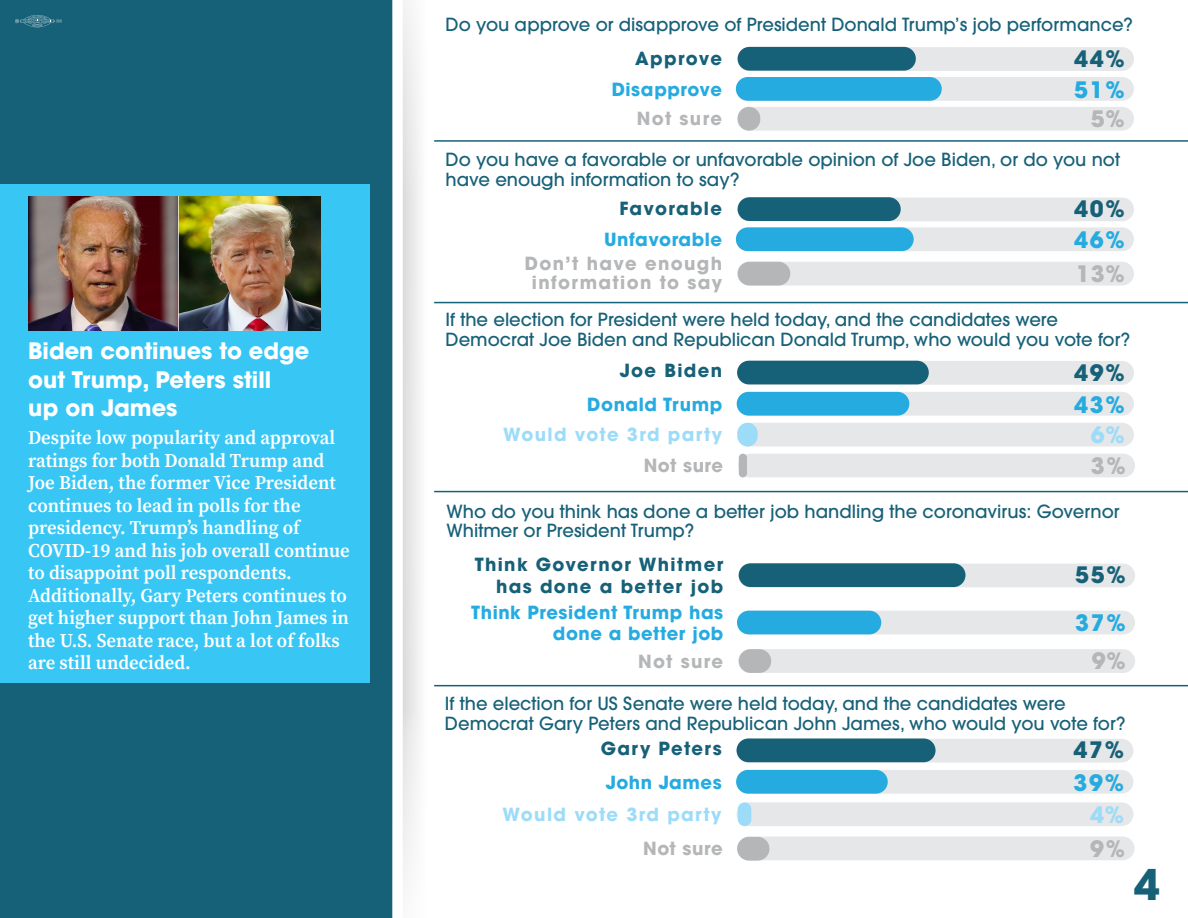
<style>
.page{position:relative;width:1188px;height:918px;background:#fff}
.page>*{position:absolute;margin:0;border:0;box-sizing:border-box;transform-origin:0 0}
.t1{font:700 42px "ITC Avant Garde Pro";color:#176178}
.t2{font:700 22.5px/28.5px "ITC Avant Garde Pro";color:#fff}
.t3{font:700 22.5px "ITC Avant Garde Pro";letter-spacing:.075em;color:#176178}
.t4{font:700 22.5px "ITC Avant Garde Pro";letter-spacing:.075em;color:#26abe0}
.t5{font:700 22.5px "ITC Avant Garde Pro";color:#b4b6b8}
.t6{font:700 22.5px "ITC Avant Garde Pro";color:#9ddcf8}
.t7{font:19.5px/22.5px "Source Serif Variable";letter-spacing:.01em;color:#fff;scale:.96 1}
.t8{font:500 18px/19.5px "ITC Avant Garde Pro";color:#176178}
.t9{font:700 18px/21px "ITC Avant Garde Pro";letter-spacing:.03em;color:#26abe0;text-align:right}
.t10{font:700 18px/21px "ITC Avant Garde Pro";letter-spacing:.075em;color:#176178;text-align:right}
.t11{font:700 18px/19.5px "ITC Avant Garde Pro";letter-spacing:.075em;color:#b4b6b8;text-align:center}
.t12{font:700 18px "ITC Avant Garde Pro";letter-spacing:.075em;color:#9ddcf8}
</style>
<div class="page">
<div style="left:0;top:0;width:402px;height:918px;background:#176178"></div>
<svg style="left:15px;top:15px;width:47px;height:12px"></svg>
<svg style="left:403px;top:0;width:17px;height:887px"></svg>
<div style="left:392px;top:0;width:11px;height:918px;background:#fff"></div>
<div style="left:0;top:184px;width:370px;height:499px;background:#38c7f5"></div>
<img style="left:28px;top:196px;width:293px;height:135px">
<div style="left:737px;top:47px;width:397px;height:24px;background:#e6e7e8;border-radius:12px"></div>
<div style="left:738px;top:47px;width:178px;height:24px;background:#176178;border-radius:12px"></div>
<div style="left:737px;top:77px;width:397px;height:24px;background:#e6e7e8;border-radius:12px"></div>
<div style="left:736px;top:77px;width:206px;height:24px;background:#26abe0;border-radius:12px"></div>
<div style="left:737px;top:107px;width:397px;height:24px;background:#e6e7e8;border-radius:12px"></div>
<div style="left:738px;top:107px;width:22px;height:24px;background:#b4b6b8;border-radius:11px"></div>
<div style="left:737px;top:198px;width:397px;height:23px;background:#e6e7e8;border-radius:12px"></div>
<div style="left:738px;top:197px;width:163px;height:24px;background:#176178;border-radius:12px"></div>
<div style="left:737px;top:227px;width:397px;height:24px;background:#e6e7e8;border-radius:12px"></div>
<div style="left:736px;top:227px;width:178px;height:24px;background:#26abe0;border-radius:12px"></div>
<div style="left:737px;top:262px;width:397px;height:24px;background:#e6e7e8;border-radius:12px"></div>
<div style="left:738px;top:262px;width:52px;height:24px;background:#b4b6b8;border-radius:12px"></div>
<hr style="left:434px;top:140px;width:754px;height:2px;background:#176178">
<div style="left:737px;top:361px;width:397px;height:24px;background:#e6e7e8;border-radius:12px"></div>
<div style="left:737px;top:361px;width:192px;height:23px;background:#176178;border-radius:12px"></div>
<div style="left:737px;top:392px;width:397px;height:24px;background:#e6e7e8;border-radius:12px"></div>
<div style="left:737px;top:392px;width:172px;height:24px;background:#26abe0;border-radius:12px"></div>
<div style="left:737px;top:423px;width:397px;height:24px;background:#e6e7e8;border-radius:12px"></div>
<div style="left:737px;top:423px;width:21px;height:24px;background:#9ddcf8;border-radius:10px"></div>
<div style="left:738px;top:454px;width:397px;height:23px;background:#e6e7e8;border-radius:12px"></div>
<div style="left:739px;top:454px;width:8px;height:23px;background:#b4b6b8;border-radius:4px"></div>
<hr style="left:434px;top:302px;width:754px;height:1px;background:#176178">
<hr style="left:434px;top:491px;width:754px;height:1px;background:#176178">
<div style="left:738px;top:611px;width:397px;height:23px;background:#e6e7e8;border-radius:12px"></div>
<div style="left:738px;top:649px;width:397px;height:24px;background:#e6e7e8;border-radius:12px"></div>
<div style="left:738px;top:564px;width:397px;height:23px;background:#e6e7e8;border-radius:12px"></div>
<div style="left:737px;top:611px;width:144px;height:23px;background:#26abe0;border-radius:12px"></div>
<div style="left:739px;top:649px;width:32px;height:24px;background:#b4b6b8;border-radius:12px"></div>
<div style="left:739px;top:563px;width:227px;height:24px;background:#176178;border-radius:12px"></div>
<div style="left:737px;top:739px;width:396px;height:24px;background:#e6e7e8;border-radius:12px"></div>
<div style="left:737px;top:738px;width:199px;height:24px;background:#176178;border-radius:12px"></div>
<div style="left:737px;top:770px;width:396px;height:24px;background:#e6e7e8;border-radius:12px"></div>
<div style="left:736px;top:770px;width:152px;height:24px;background:#26abe0;border-radius:12px"></div>
<div style="left:737px;top:802px;width:396px;height:24px;background:#e6e7e8;border-radius:12px"></div>
<div style="left:738px;top:802px;width:13px;height:24px;background:#9ddcf8;border-radius:7px"></div>
<div style="left:738px;top:837px;width:397px;height:23px;background:#e6e7e8;border-radius:12px"></div>
<hr style="left:434px;top:685px;width:754px;height:1px;background:#176178">
<div style="left:737px;top:837px;width:33px;height:24px;background:#b4b6b8;border-radius:12px"></div>
<p class="t2" style="left:28px;top:337px;width:283px">Biden continues to edge out Trump, Peters still<br>up on James</p>
<p class="t7" style="left:28px;top:427px;width:336px">Despite low popularity and approval ratings for both Donald Trump and Joe Biden, the former Vice President continues to lead in polls for the presidency. Trump’s handling of COVID-19 and his job overall continue to disappoint poll respondents.<br>Additionally, Gary Peters continues to get higher support than John James in the U.S. Senate race, but a lot of folks are still undecided.</p>
<p class="t8" style="left:446px;top:14px;width:689px">Do you approve or disapprove of President Donald Trump’s job performance?</p>
<p class="t10" style="left:635px;top:47px;width:88px">Approve</p>
<p class="t3" style="left:1074px;top:43px;width:52px">44%</p>
<p class="t9" style="left:612px;top:78px;width:112px">Disapprove</p>
<p class="t4" style="left:1074px;top:74px;width:52px">51%</p>
<p class="t11" style="left:637px;top:109px;width:87px">Not sure</p>
<p class="t5" style="left:1091px;top:104px;width:35px">5%</p>
<p class="t8" style="left:446px;top:150px;width:676px">Do you have a favorable or unfavorable opinion of Joe Biden, or do you not have enough information to say?</p>
<p class="t10" style="left:619px;top:198px;width:104px">Favorable</p>
<p class="t3" style="left:1074px;top:194px;width:52px">40%</p>
<p class="t9" style="left:604px;top:229px;width:120px">Unfavorable</p>
<p class="t4" style="left:1074px;top:225px;width:52px">46%</p>
<p class="t11" style="left:525px;top:253px;width:199px">Don’t have enough information to say</p>
<p class="t5" style="left:1076px;top:259px;width:50px">13%</p>
<p class="t8" style="left:446px;top:310px;width:686px">If the election for President were held today, and the candidates were<br>Democrat Joe Biden and Republican Donald Trump, who would you vote for?</p>
<p class="t10" style="left:620px;top:360px;width:104px">Joe Biden</p>
<p class="t3" style="left:1074px;top:357px;width:52px">49%</p>
<p class="t9" style="left:587px;top:393px;width:136px">Donald Trump</p>
<p class="t4" style="left:1074px;top:389px;width:52px">43%</p>
<p class="t12" style="left:503px;top:423px;width:220px">Would vote 3rd party</p>
<p class="t6" style="left:1091px;top:420px;width:35px">6%</p>
<p class="t11" style="left:644px;top:456px;width:81px">Not sure</p>
<p class="t5" style="left:1091px;top:451px;width:36px">3%</p>
<p class="t8" style="left:447px;top:501px;width:675px">Who do you think has done a better job handling the coronavirus: Governor<br>Whitmer or President Trump?</p>
<p class="t10" style="left:475px;top:554px;width:250px">Think Governor Whitmer has done a better job</p>
<p class="t9" style="left:471px;top:601px;width:253px">Think President Trump has done a better job</p>
<p class="t11" style="left:638px;top:651px;width:87px">Not sure</p>
<p class="t3" style="left:1075px;top:560px;width:52px">55%</p>
<p class="t4" style="left:1075px;top:608px;width:52px">37%</p>
<p class="t5" style="left:1092px;top:646px;width:35px">9%</p>
<p class="t8" style="left:445px;top:694px;width:682px">If the election for US Senate were held today, and the candidates were<br>Democrat Gary Peters and Republican John James, who would you vote for?</p>
<p class="t10" style="left:601px;top:738px;width:122px">Gary Peters</p>
<p class="t3" style="left:1074px;top:735px;width:52px">47%</p>
<p class="t9" style="left:606px;top:771px;width:117px">John James</p>
<p class="t4" style="left:1074px;top:767px;width:52px">39%</p>
<p class="t12" style="left:503px;top:802px;width:220px">Would vote 3rd party</p>
<p class="t6" style="left:1090px;top:799px;width:35px">4%</p>
<p class="t11" style="left:643px;top:839px;width:81px">Not sure</p>
<p class="t5" style="left:1090px;top:834px;width:36px">9%</p>
<h1 class="t1" style="left:1134px;top:857px;width:27px">4</h1>
</div>
